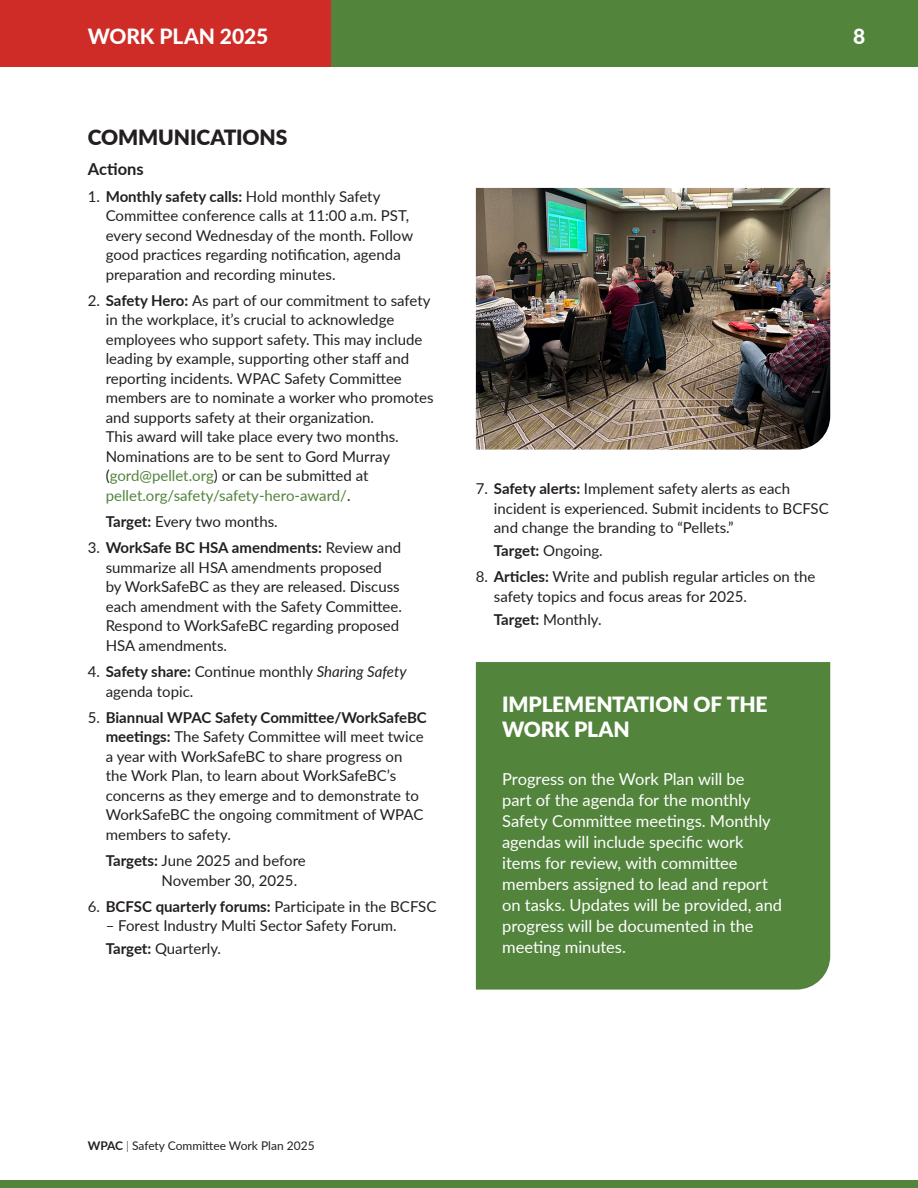
<style>
.page{position:relative;width:918px;height:1188px;background:#fff}
.page>*{position:absolute;margin:0;border:0;box-sizing:border-box;transform-origin:0 0}
.t1{font:900 21px/25.2px "Lato";letter-spacing:-.005em;color:#fff}
.t2{font:900 21px "Lato";letter-spacing:-.005em;color:#231f20}
.t3{font:800 21px "Lato";letter-spacing:-.005em;color:#fff}
.Text{font:16.5px/21px "Lato";letter-spacing:-.005em;color:#fff}
.Text-2{font:700 16.5px "Lato";color:#231f20}
.List_text{font:15px/19.5px "Lato";color:#231f20}
.t4{font:12px "Lato";color:#231f20}
.s1{font-weight:700}
.s2{color:#52843c}
.s3{font-style:italic}
.s4{font-weight:300}
</style>
<div class="page">
<div style="left:0;top:1180px;width:918px;height:8px;background:#52843c"></div>
<div style="left:173px;top:0;width:745px;height:68px;background:#52843c"></div>
<div style="left:0;top:0;width:331px;height:68px;background:#cf2c27"></div>
<div style="left:476px;top:662px;width:354px;height:328px;background:#52843c"></div>
<img style="left:476px;top:188px;width:354px;height:262px">
<h1 class="t3" style="left:88px;top:21px;width:182px">WORK PLAN 2025</h1>
<h1 class="t3" style="left:853px;top:21px;width:14px">8</h1>
<h1 class="t2" style="left:88px;top:122px;width:201px">COMMUNICATIONS</h1>
<p class="Text-2" style="left:88px;top:157px;width:58px">Actions</p>
<p class="List_text" style="left:106px;top:186px;width:309px;text-indent:-18px">1. <span class="s1">Monthly safety calls:</span> Hold monthly Safety Committee conference calls at 11:00 a.m. PST, every second Wednesday of the month. Follow good practices regarding notification, agenda preparation and recording minutes.</p>
<p class="List_text" style="left:106px;top:290px;width:329px;text-indent:-18px">2. <span class="s1">Safety Hero:</span> As part of our commitment to safety in the workplace, it’s crucial to acknowledge employees who support safety. This may include leading by example, supporting other staff and reporting incidents. WPAC Safety Committee members are to nominate a worker who promotes and supports safety at their organization.<br>This award will take place every two months.<br>Nominations are to be sent to Gord Murray (<span class="s2">gord@pellet.org</span>) or can be submitted at <span class="s2">pellet.org/safety/safety-hero-award/</span>.</p>
<p class="List_text" style="left:106px;top:511px;width:173px"><span class="s1">Target:</span> Every two months.</p>
<p class="List_text" style="left:106px;top:538px;width:298px;text-indent:-18px">3. <span class="s1">WorkSafe BC HSA amendments:</span> Review and summarize all HSA amendments proposed<br>by WorkSafeBC as they are released. Discuss each amendment with the Safety Committee.<br>Respond to WorkSafeBC regarding proposed HSA amendments.</p>
<p class="List_text" style="left:106px;top:661px;width:302px;text-indent:-18px">4. <span class="s1">Safety share:</span> Continue monthly <span class="s3">Sharing Safety </span>agenda topic.</p>
<p class="List_text" style="left:106px;top:707px;width:323px;text-indent:-18px">5. <span class="s1">Biannual WPAC Safety Committee/WorkSafeBC meetings:</span> The Safety Committee will meet twice a year with WorkSafeBC to share progress on the Work Plan, to learn about WorkSafeBC’s concerns as they emerge and to demonstrate to WorkSafeBC the ongoing commitment of WPAC members to safety.</p>
<p class="List_text" style="left:162px;top:850px;width:146px;text-indent:-56px"><span class="s1">Targets:</span> June 2025 and before<br>November 30, 2025.</p>
<p class="List_text" style="left:88px;top:896px;width:350px">6. <span class="s1">BCFSC quarterly forums:</span> Participate in the BCFSC</p>
<p class="List_text" style="left:106px;top:916px;width:293px">– Forest Industry Multi Sector Safety Forum.</p>
<p class="List_text" style="left:106px;top:939px;width:115px"><span class="s1">Target:</span> Quarterly.</p>
<p class="List_text" style="left:494px;top:478px;width:336px;text-indent:-18px">7. <span class="s1">Safety alerts:</span> Implement safety alerts as each incident is experienced. Submit incidents to BCFSC and change the branding to “Pellets.”</p>
<p class="List_text" style="left:494px;top:540px;width:110px"><span class="s1">Target:</span> Ongoing.</p>
<p class="List_text" style="left:494px;top:567px;width:323px;text-indent:-18px">8. <span class="s1">Articles:</span> Write and publish regular articles on the safety topics and focus areas for 2025.</p>
<p class="List_text" style="left:494px;top:609px;width:109px"><span class="s1">Target:</span> Monthly.</p>
<h1 class="t1" style="left:502px;top:691px;width:267px">IMPLEMENTATION OF THE<br>WORK PLAN</h1>
<p class="Text" style="left:502px;top:768px;width:282px">Progress on the Work Plan will be<br>part of the agenda for the monthly<br>Safety Committee meetings. Monthly agendas will include specific work items for review, with committee members assigned to lead and report on tasks. Updates will be provided, and progress will be documented in the meeting minutes.</p>
<p class="t4" style="left:88px;top:1137px;width:228px"><span class="s1">WPAC</span> <span class="s4">|</span> Safety Committee Work Plan 2025</p>
</div>
